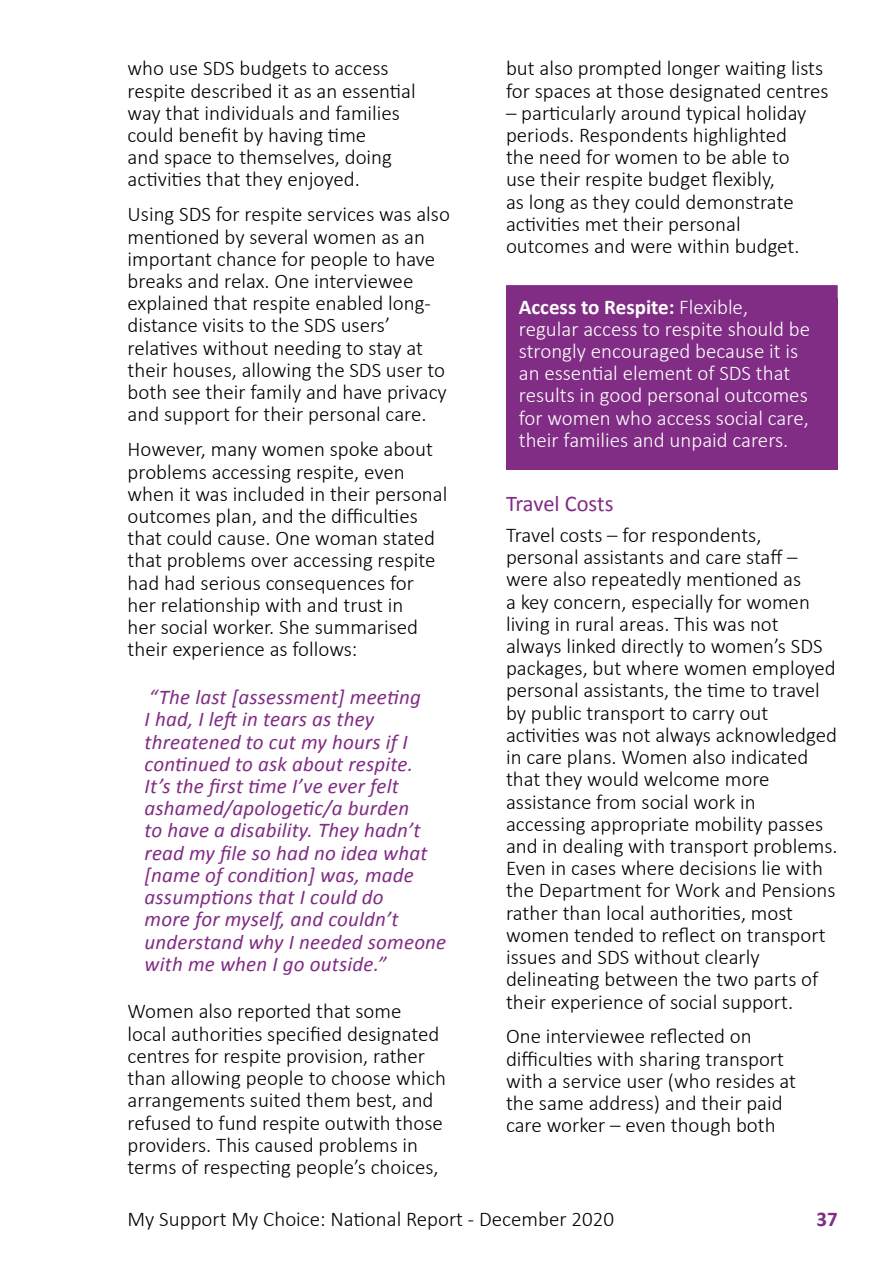
<style>
.page{position:relative;width:893px;height:1263px;background:#fff}
.page>*{position:absolute;margin:0;border:0;box-sizing:border-box;transform-origin:0 0}
.t1{font:22.5px "Calibri";letter-spacing:-.01em;color:#812c85}
.t2{font:300 21px/22.2px "Calibri";color:#000}
.t3{font:italic 21px/22.2px "Calibri";letter-spacing:.01em;color:#812c85}
.t4{font:300 21px/22.2px "Calibri";color:#fff}
.t5{font:700 21px "Calibri";color:#812c85}
.s1{font-weight:700}
</style>
<div class="page">
<div style="left:506px;top:298px;width:332px;height:171px;background:#812c85"></div>
<div style="left:506px;top:285px;width:332px;height:29px;background:#812c85"></div>
<p class="t2" style="left:128px;top:56px;width:290px">who use SDS budgets to access respite described it as an essential way that individuals and families could benefit by having time<br>and space to themselves, doing activities that they enjoyed.</p>
<p class="t2" style="left:128px;top:202px;width:324px">Using SDS for respite services was also mentioned by several women as an important chance for people to have breaks and relax. One interviewee explained that respite enabled long&shy;distance visits to the SDS users’ relatives without needing to stay at their houses, allowing the SDS user to both see their family and have privacy and support for their personal care.</p>
<p class="t2" style="left:128px;top:437px;width:321px">However, many women spoke about problems accessing respite, even when it was included in their personal outcomes plan, and the difficulties that could cause. One woman stated that problems over accessing respite had had serious consequences for her relationship with and trust in<br>her social worker. She summarised their experience as follows:</p>
<p class="t3" style="left:145px;top:685px;width:303px">“The last [assessment] meeting<br>I had, I left in tears as they threatened to cut my hours if I continued to ask about respite.<br>It’s the first time I’ve ever felt ashamed/apologetic/a burden<br>to have a disability. They hadn’t read my file so had no idea what [name of condition] was, made assumptions that I could do<br>more for myself, and couldn’t understand why I needed someone with me when I go outside.”</p>
<p class="t2" style="left:128px;top:999px;width:320px">Women also reported that some<br>local authorities specified designated centres for respite provision, rather than allowing people to choose which arrangements suited them best, and refused to fund respite outwith those providers. This caused problems in terms of respecting people’s choices,</p>
<p class="t2" style="left:506px;top:56px;width:324px">but also prompted longer waiting lists for spaces at those designated centres</p>
<p class="t2" style="left:506px;top:101px;width:302px">– particularly around typical holiday periods. Respondents highlighted the need for women to be able to use their respite budget flexibly,<br>as long as they could demonstrate activities met their personal outcomes and were within budget.</p>
<p class="t4" style="left:519px;top:294px;width:293px"><span class="s1">Access to Respite:</span> Flexible, regular access to respite should be strongly encouraged because it is an essential element of SDS that results in good personal outcomes for women who access social care, their families and unpaid carers.</p>
<p class="t1" style="left:506px;top:489px;width:109px">Travel Costs</p>
<p class="t2" style="left:506px;top:523px;width:333px">Travel costs – for respondents, personal assistants and care staff – were also repeatedly mentioned as<br>a key concern, especially for women living in rural areas. This was not always linked directly to women’s SDS packages, but where women employed personal assistants, the time to travel by public transport to carry out activities was not always acknowledged in care plans. Women also indicated that they would welcome more assistance from social work in accessing appropriate mobility passes and in dealing with transport problems.<br>Even in cases where decisions lie with the Department for Work and Pensions rather than local authorities, most women tended to reflect on transport issues and SDS without clearly delineating between the two parts of their experience of social support.</p>
<p class="t2" style="left:506px;top:1024px;width:292px">One interviewee reflected on difficulties with sharing transport with a service user (who resides at the same address) and their paid care worker – even though both</p>
<p class="t2" style="left:128px;top:1207px;width:488px">My Support My Choice: National Report - December 2020</p>
<p class="t5" style="left:816px;top:1206px;width:23px">37</p>
</div>
